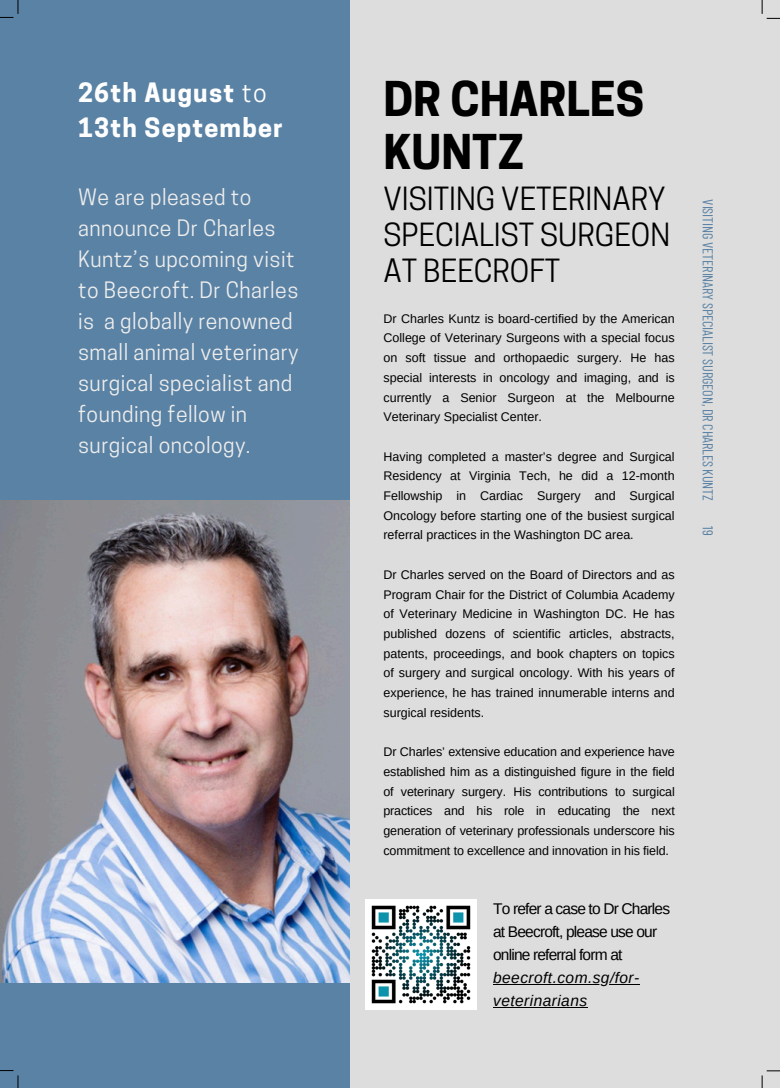
<style>
.page{position:relative;width:780px;height:1088px;background:#fff}
.page>*{position:absolute;margin:0;border:0;box-sizing:border-box;transform-origin:0 0}
.t1{font:700 45px/53.5px "Cooper Hewitt";color:#000}
.t2{font:30px/35.6px "Cooper Hewitt";color:#000}
.t3{font:700 25px/35.6px "Cooper Hewitt";letter-spacing:.05em;color:#fefefe}
.t4{font:21.25px/31px "Cooper Hewitt";letter-spacing:.025em;color:#ededed}
.t5{font:15.5px/23.1px "Arimo";letter-spacing:-.055em;color:#000}
.t6{font:italic 15.5px/23.1px "Arimo";letter-spacing:.03em;color:#000}
.t7{font:14.38px "Barlow Condensed";letter-spacing:-.01em;color:#5a82a4}
.t8{font:12.5px/19.8px "Arimo";color:#000;text-align:justify}
.s1{font-weight:400}
</style>
<div class="page">
<div style="left:0;top:0;width:779px;height:1087px;background:#ddd"></div>
<div style="left:0;top:0;width:349px;height:1087px;background:#5a82a4"></div>
<svg style="left:761px;top:1070px;width:18px;height:17px"></svg>
<svg style="left:0;top:1070px;width:18px;height:17px"></svg>
<svg style="left:761px;top:0;width:18px;height:19px"></svg>
<svg style="left:0;top:0;width:18px;height:18px"></svg>
<img style="left:0;top:501px;width:349px;height:482px">
<img style="left:365px;top:899px;width:111px;height:111px">
<hr style="left:493px;top:984px;width:146px;height:1px;background:#000">
<hr style="left:493px;top:1007px;width:94px;height:1px;background:#000">
<h3 class="t3" style="left:78px;top:78px;width:206px">26th August <span class="s1">to<br></span>13th September</h3>
<p class="t4" style="left:78px;top:184px;width:222px">We are pleased to announce Dr Charles<br>Kuntz’s upcoming visit to Beecroft. Dr Charles is a globally renowned small animal veterinary surgical specialist and founding fellow in surgical oncology.</p>
<h1 class="t1" style="left:383px;top:77px;width:262px">DR CHARLES<br>KUNTZ</h1>
<h2 class="t2" style="left:383px;top:185px;width:288px">VISITING VETERINARY<br>SPECIALIST SURGEON<br>AT BEECROFT</h2>
<p class="t8" style="left:383px;top:308px;width:292px">Dr Charles Kuntz is board-certified by the American College of Veterinary Surgeons with a special focus on soft tissue and orthopaedic surgery. He has special interests in oncology and imaging, and is currently a Senior Surgeon at the Melbourne Veterinary Specialist Center.</p>
<p class="t8" style="left:383px;top:446px;width:292px">Having completed a master’s degree and Surgical Residency at Virginia Tech, he did a 12-month Fellowship in Cardiac Surgery and Surgical Oncology before starting one of the busiest surgical referral practices in the Washington DC area.</p>
<p class="t8" style="left:383px;top:564px;width:292px">Dr Charles served on the Board of Directors and as Program Chair for the District of Columbia Academy of Veterinary Medicine in Washington DC. He has published dozens of scientific articles, abstracts, patents, proceedings, and book chapters on topics of surgery and surgical oncology. With his years of experience, he has trained innumerable interns and surgical residents.</p>
<p class="t8" style="left:383px;top:742px;width:293px">Dr Charles’ extensive education and experience have established him as a distinguished figure in the field of veterinary surgery. His contributions to surgical practices and his role in educating the next generation of veterinary professionals underscore his commitment to excellence and innovation in his field.</p>
<p class="t5" style="left:493px;top:897px;width:178px">To refer a case to Dr Charles at Beecroft, please use our online referral form at</p>
<h5 class="t6" style="left:493px;top:966px;width:148px">beecroft.com.sg/for&shy;veterinarians</h5>
<p class="t7" style="left:717px;top:199px;width:303px;rotate:90deg">VISITING VETERINARY SPECIALIST SURGEON, DR CHARLES KUNTZ</p>
<h4 class="t7" style="left:717px;top:526px;width:11px;rotate:90deg">19</h4>
</div>
